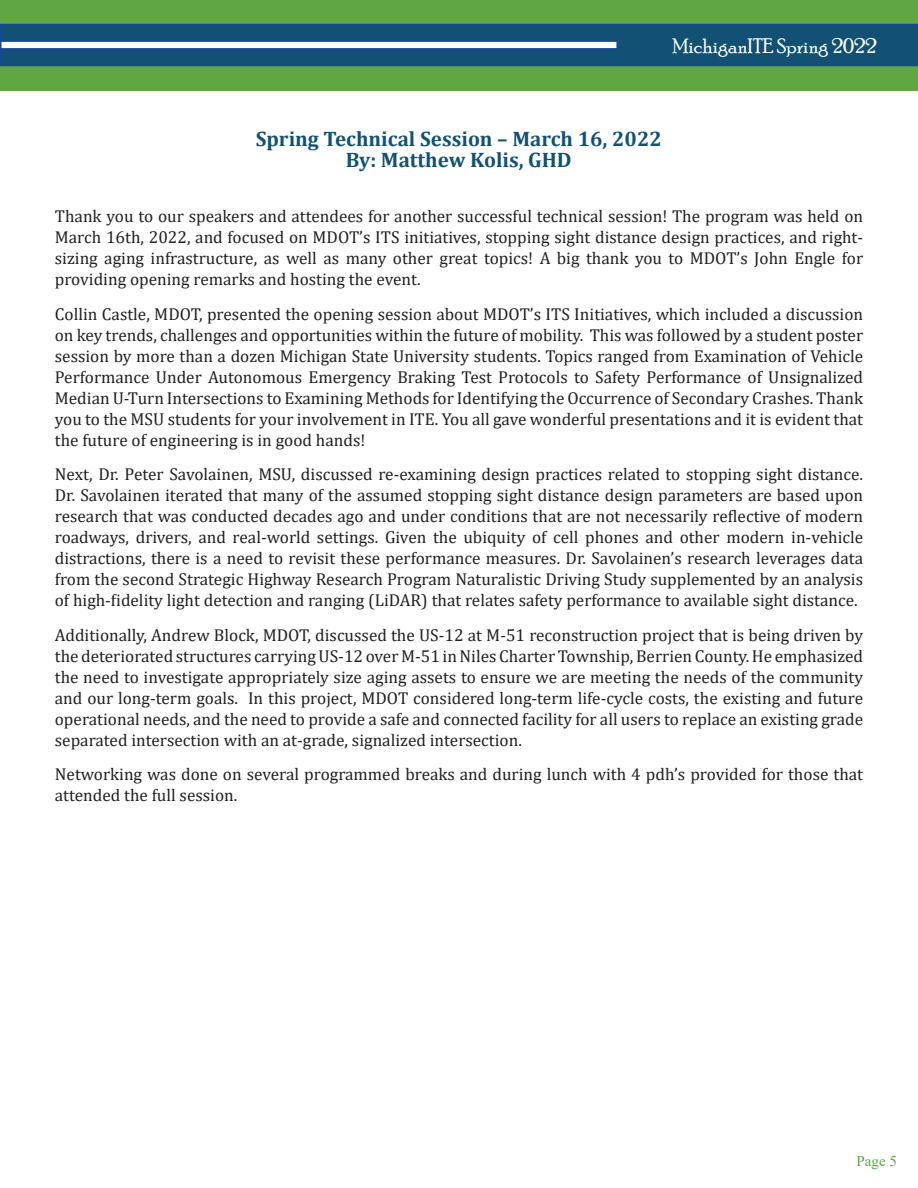
<style>
.page{position:relative;width:918px;height:1188px;background:#fff}
.page>*{position:absolute;margin:0;border:0;box-sizing:border-box;transform-origin:0 0}
.t1{font:700 21px "Cambria";color:#125173}
.t2{font:21px "Poor Richard";color:#fff}
.t3{font:17.25px/21px "Cambria";color:#231f20;text-align:justify}
.t4{font:15px "Times New Roman";color:#60a744}
</style>
<div class="page">
<div style="left:0;top:0;width:918px;height:91px;background:#60a744"></div>
<svg style="left:0;top:24px;width:918px;height:42px;background:#125075"></svg>
<div style="left:0;top:40px;width:618px;height:10px;background:#fff;border:2px solid #18489c"></div>
<p class="t2" style="left:672px;top:34px;width:206px">MichiganITE Spring 2022</p>
<p class="t1" style="left:256px;top:124px;width:408px">Spring Technical Session – March 16, 2022</p>
<p class="t1" style="left:346px;top:145px;width:227px">By: Matthew Kolis, GHD</p>
<p class="t3" style="left:55px;top:206px;width:810px">Thank you to our speakers and attendees for another successful technical session! The program was held on March 16th, 2022, and focused on MDOT’s ITS initiatives, stopping sight distance design practices, and right&shy;sizing aging infrastructure, as well as many other great topics! A big thank you to MDOT’s John Engle for providing opening remarks and hosting the event.</p>
<p class="t3" style="left:55px;top:303px;width:810px">Collin Castle, MDOT, presented the opening session about MDOT’s ITS Initiatives, which included a discussion on key trends, challenges and opportunities within the future of mobility. This was followed by a student poster session by more than a dozen Michigan State University students. Topics ranged from Examination of Vehicle Performance Under Autonomous Emergency Braking Test Protocols to Safety Performance of Unsignalized Median U-Turn Intersections to Examining Methods for Identifying the Occurrence of Secondary Crashes. Thank you to the MSU students for your involvement in ITE. You all gave wonderful presentations and it is evident that the future of engineering is in good hands!</p>
<p class="t3" style="left:55px;top:464px;width:810px">Next, Dr. Peter Savolainen, MSU, discussed re-examining design practices related to stopping sight distance.<br>Dr. Savolainen iterated that many of the assumed stopping sight distance design parameters are based upon research that was conducted decades ago and under conditions that are not necessarily reflective of modern roadways, drivers, and real-world settings. Given the ubiquity of cell phones and other modern in-vehicle distractions, there is a need to revisit these performance measures. Dr. Savolainen’s research leverages data from the second Strategic Highway Research Program Naturalistic Driving Study supplemented by an analysis of high-fidelity light detection and ranging (LiDAR) that relates safety performance to available sight distance.</p>
<p class="t3" style="left:55px;top:624px;width:810px">Additionally, Andrew Block, MDOT, discussed the US-12 at M-51 reconstruction project that is being driven by the deteriorated structures carrying US-12 over M-51 in Niles Charter Township, Berrien County. He emphasized the need to investigate appropriately size aging assets to ensure we are meeting the needs of the community and our long-term goals. In this project, MDOT considered long-term life-cycle costs, the existing and future operational needs, and the need to provide a safe and connected facility for all users to replace an existing grade separated intersection with an at-grade, signalized intersection.</p>
<p class="t3" style="left:55px;top:764px;width:810px">Networking was done on several programmed breaks and during lunch with 4 pdh’s provided for those that attended the full session.</p>
<p class="t4" style="left:857px;top:1150px;width:42px">Page 5</p>
</div>
